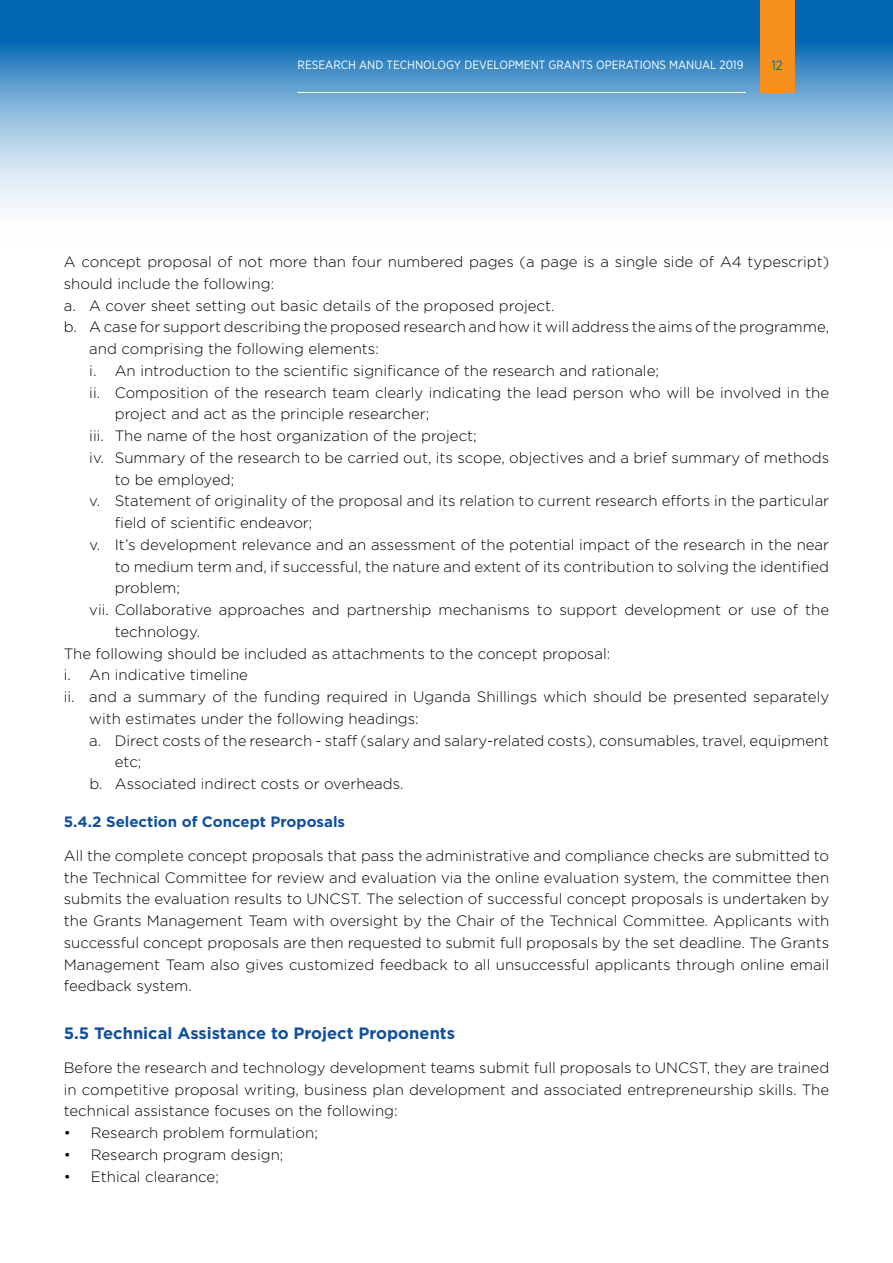
<style>
.page{position:relative;width:893px;height:1263px;background:#fff}
.page>*{position:absolute;margin:0;border:0;box-sizing:border-box;transform-origin:0 0}
.t1{font:700 16.5px "Gotham";color:#104f9e}
.t2{font:300 15px/21.8px "Gotham";color:#000;text-align:justify}
.t3{font:700 15px "Gotham";color:#104f9e}
.t4{font:13.5px "Gotham Narrow";color:#0066b3}
.t5{font:12px "Gotham Narrow";color:#fff}
</style>
<div class="page">
<svg style="left:0;top:0;width:893px;height:211px;background:#7aaed6"></svg>
<div style="left:760px;top:0;width:34px;height:92px;background:#f7901e"></div>
<hr style="left:298px;top:92px;width:448px;height:1px;background:#fff">
<p class="t5" style="left:298px;top:58px;width:447px">RESEARCH AND TECHNOLOGY DEVELOPMENT GRANTS OPERATIONS MANUAL 2019</p>
<p class="t4" style="left:772px;top:57px;width:13px">12</p>
<p class="t2" style="left:64px;top:251px;width:767px">A concept proposal of not more than four numbered pages (a page is a single side of A4 typescript)</p>
<p class="t2" style="left:64px;top:272px;width:212px">should include the following:</p>
<p class="t2" style="left:64px;top:294px;width:492px">a. A cover sheet setting out basic details of the proposed project.</p>
<p class="t2" style="left:64px;top:316px;width:767px">b. A case for support describing the proposed research and how it will address the aims of the programme,</p>
<p class="t2" style="left:89px;top:338px;width:291px">and comprising the following elements:</p>
<p class="t2" style="left:89px;top:359px;width:571px">i. An introduction to the scientific significance of the research and rationale;</p>
<p class="t2" style="left:89px;top:381px;width:741px">ii. Composition of the research team clearly indicating the lead person who will be involved in the</p>
<p class="t2" style="left:115px;top:403px;width:316px">project and act as the principle researcher;</p>
<p class="t2" style="left:89px;top:425px;width:389px">iii. The name of the host organization of the project;</p>
<p class="t2" style="left:89px;top:446px;width:741px">iv. Summary of the research to be carried out, its scope, objectives and a brief summary of methods</p>
<p class="t2" style="left:115px;top:468px;width:121px">to be employed;</p>
<p class="t2" style="left:89px;top:490px;width:741px">v. Statement of originality of the proposal and its relation to current research efforts in the particular</p>
<p class="t2" style="left:115px;top:512px;width:199px">field of scientific endeavor;</p>
<p class="t2" style="left:89px;top:533px;width:741px">v. It’s development relevance and an assessment of the potential impact of the research in the near</p>
<p class="t2" style="left:115px;top:555px;width:716px">to medium term and, if successful, the nature and extent of its contribution to solving the identified</p>
<p class="t2" style="left:115px;top:577px;width:67px">problem;</p>
<p class="t2" style="left:89px;top:599px;width:741px">vii. Collaborative approaches and partnership mechanisms to support development or use of the</p>
<p class="t2" style="left:115px;top:620px;width:87px">technology.</p>
<p class="t2" style="left:64px;top:642px;width:548px">The following should be included as attachments to the concept proposal:</p>
<p class="t2" style="left:64px;top:664px;width:186px">i. An indicative timeline</p>
<p class="t2" style="left:64px;top:686px;width:767px">ii. and a summary of the funding required in Uganda Shillings which should be presented separately</p>
<p class="t2" style="left:89px;top:707px;width:331px">with estimates under the following headings:</p>
<p class="t2" style="left:89px;top:729px;width:741px">a. Direct costs of the research - staff (salary and salary-related costs), consumables, travel, equipment</p>
<p class="t2" style="left:115px;top:751px;width:28px">etc;</p>
<p class="t2" style="left:89px;top:773px;width:316px">b. Associated indirect costs or overheads.</p>
<p class="t3" style="left:64px;top:813px;width:283px">5.4.2 Selection of Concept Proposals</p>
<p class="t2" style="left:64px;top:844px;width:767px">All the complete concept proposals that pass the administrative and compliance checks are submitted to the Technical Committee for review and evaluation via the online evaluation system, the committee then submits the evaluation results to UNCST. The selection of successful concept proposals is undertaken by the Grants Management Team with oversight by the Chair of the Technical Committee. Applicants with successful concept proposals are then requested to submit full proposals by the set deadline. The Grants Management Team also gives customized feedback to all unsuccessful applicants through online email feedback system.</p>
<p class="t1" style="left:64px;top:1024px;width:393px">5.5 Technical Assistance to Project Proponents</p>
<p class="t2" style="left:64px;top:1056px;width:767px">Before the research and technology development teams submit full proposals to UNCST, they are trained in competitive proposal writing, business plan development and associated entrepreneurship skills. The technical assistance focuses on the following:</p>
<p class="t2" style="left:64px;top:1121px;width:256px">• Research problem formulation;</p>
<p class="t2" style="left:64px;top:1143px;width:221px">• Research program design;</p>
<p class="t2" style="left:64px;top:1165px;width:157px">• Ethical clearance;</p>
</div>
